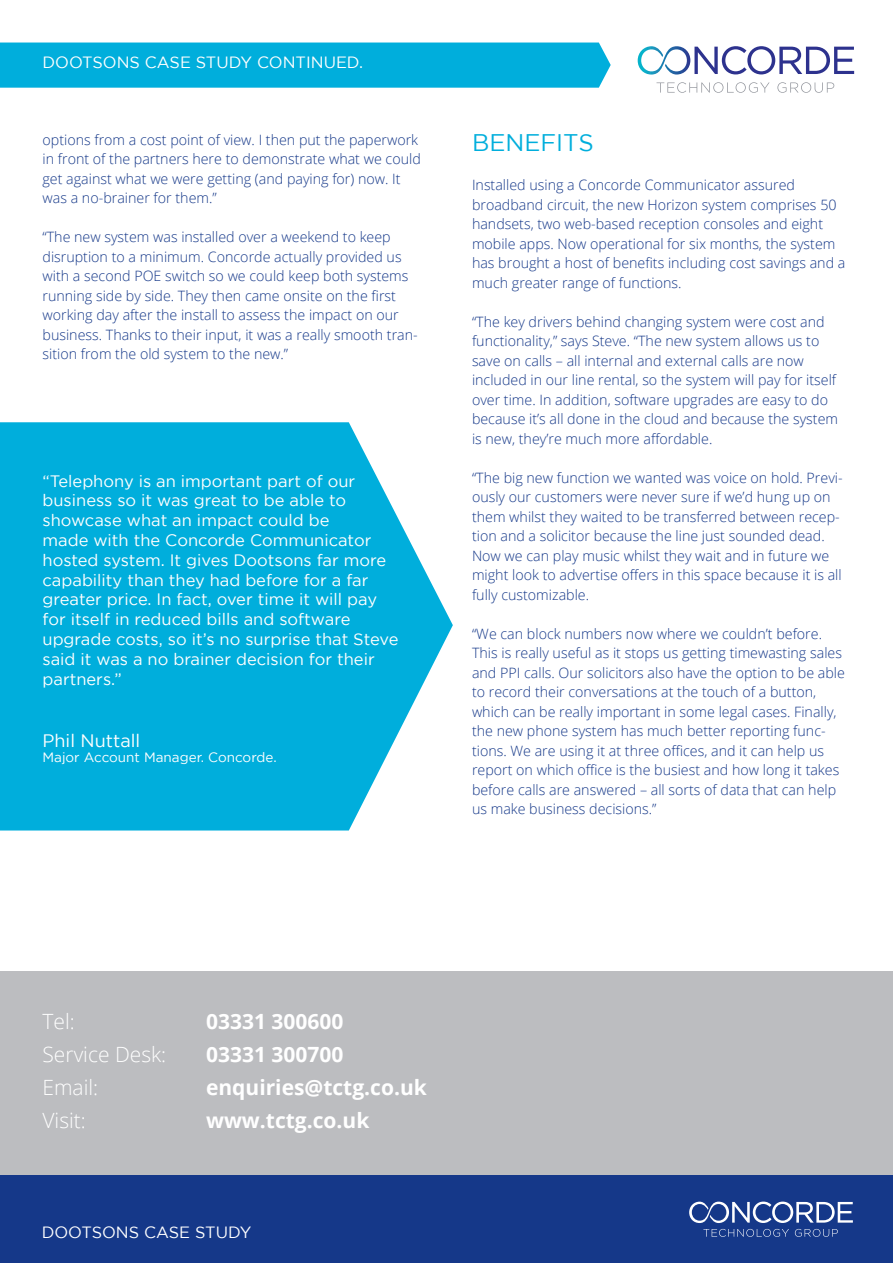
<style>
.page{position:relative;width:893px;height:1263px;background:#fff}
.page>*{position:absolute;margin:0;border:0;box-sizing:border-box;transform-origin:0 0}
.t1{font:24px "Gotham";color:#00aedc}
.t2{font:700 21px "Open Sans";color:#fff}
.t3{font:300 21px "Open Sans";color:#fff}
.t4{font:18px "Gotham";color:#fff}
.t5{font:16.5px/19.8px "Gotham";color:#fff}
.t6{font:16.35px "Gotham";color:#fff}
.t7{font:300 14.25px/19.5px "Open Sans";color:#153889}
.t8{font:13.5px "Gotham";color:#fff}
</style>
<div class="page">
<div style="left:0;top:1173px;width:893px;height:90px;background:#153889"></div>
<div style="left:0;top:971px;width:893px;height:203px;background:#bcbdc0"></div>
<div style="left:0;top:43px;width:611px;height:45px;background:#00aedc"></div>
<svg style="left:0;top:422px;width:453px;height:408px;fill:#00aedc"></svg>
<svg style="left:703px;top:1229px;width:86px;height:8px"></svg>
<svg style="left:795px;top:1229px;width:43px;height:8px"></svg>
<svg style="left:689px;top:1201px;width:164px;height:22px"></svg>
<svg style="left:656px;top:82px;width:113px;height:11px"></svg>
<svg style="left:777px;top:82px;width:57px;height:11px"></svg>
<svg style="left:638px;top:46px;width:216px;height:29px"></svg>
<p class="t6" style="left:43px;top:53px;width:322px">DOOTSONS CASE STUDY CONTINUED.</p>
<p class="t7" style="left:43px;top:129px;width:380px">options from a cost point of view. I then put the paperwork in front of the partners here to demonstrate what we could get against what we were getting (and paying for) now. It was a no-brainer for them.”</p>
<p class="t7" style="left:43px;top:227px;width:377px">“The new system was installed over a weekend to keep disruption to a minimum. Concorde actually provided us with a second POE switch so we could keep both systems running side by side. They then came onsite on the first working day after the install to assess the impact on our business. Thanks to their input, it was a really smooth tran&shy;sition from the old system to the new.”</p>
<p class="t5" style="left:43px;top:471px;width:314px">“Telephony is an important part of our</p>
<p class="t5" style="left:43px;top:490px;width:305px">business so it was great to be able to</p>
<p class="t5" style="left:43px;top:510px;width:288px">showcase what an impact could be</p>
<p class="t5" style="left:43px;top:530px;width:345px">made with the Concorde Communicator hosted system. It gives Dootsons far more</p>
<p class="t5" style="left:43px;top:570px;width:336px">capability than they had before for a far greater price. In fact, over time it will pay</p>
<p class="t5" style="left:43px;top:609px;width:309px">for itself in reduced bills and software</p>
<p class="t5" style="left:43px;top:629px;width:357px">upgrade costs, so it’s no surprise that Steve said it was a no brainer decision for their partners.”</p>
<p class="t4" style="left:43px;top:730px;width:99px">Phil Nuttall</p>
<p class="t8" style="left:43px;top:749px;width:236px">Major Account Manager. Concorde.</p>
<p class="t1" style="left:472px;top:129px;width:123px">BENEFITS</p>
<p class="t7" style="left:472px;top:175px;width:375px">Installed using a Concorde Communicator assured broadband circuit, the new Horizon system comprises 50 handsets, two web-based reception consoles and eight mobile apps. Now operational for six months, the system has brought a host of benefits including cost savings and a much greater range of functions.</p>
<p class="t7" style="left:472px;top:311px;width:368px">“The key drivers behind changing system were cost and functionality,” says Steve. “The new system allows us to save on calls – all internal and external calls are now included in our line rental, so the system will pay for itself over time. In addition, software upgrades are easy to do because it’s all done in the cloud and because the system is new, they’re much more affordable.</p>
<p class="t7" style="left:472px;top:467px;width:372px">“The big new function we wanted was voice on hold. Previ&shy;ously our customers were never sure if we’d hung up on them whilst they waited to be transferred between recep&shy;tion and a solicitor because the line just sounded dead.<br>Now we can play music whilst they wait and in future we might look to advertise offers in this space because it is all fully customizable.</p>
<p class="t7" style="left:472px;top:623px;width:374px">“We can block numbers now where we couldn’t before.<br>This is really useful as it stops us getting timewasting sales and PPI calls. Our solicitors also have the option to be able to record their conversations at the touch of a button, which can be really important in some legal cases. Finally, the new phone system has much better reporting func&shy;tions. We are using it at three offices, and it can help us report on which office is the busiest and how long it takes before calls are answered – all sorts of data that can help us make business decisions.”</p>
<p class="t3" style="left:43px;top:1007px;width:34px">Tel:</p>
<p class="t2" style="left:206px;top:1006px;width:139px">03331 300600</p>
<p class="t3" style="left:43px;top:1040px;width:125px">Service Desk:</p>
<p class="t2" style="left:206px;top:1039px;width:139px">03331 300700</p>
<p class="t3" style="left:43px;top:1073px;width:57px">Email:</p>
<p class="t2" style="left:206px;top:1072px;width:222px">enquiries@tctg.co.uk</p>
<p class="t3" style="left:43px;top:1106px;width:45px">Visit:</p>
<p class="t2" style="left:206px;top:1105px;width:165px">www.tctg.co.uk</p>
<p class="t6" style="left:42px;top:1223px;width:211px">DOOTSONS CASE STUDY</p>
</div>
